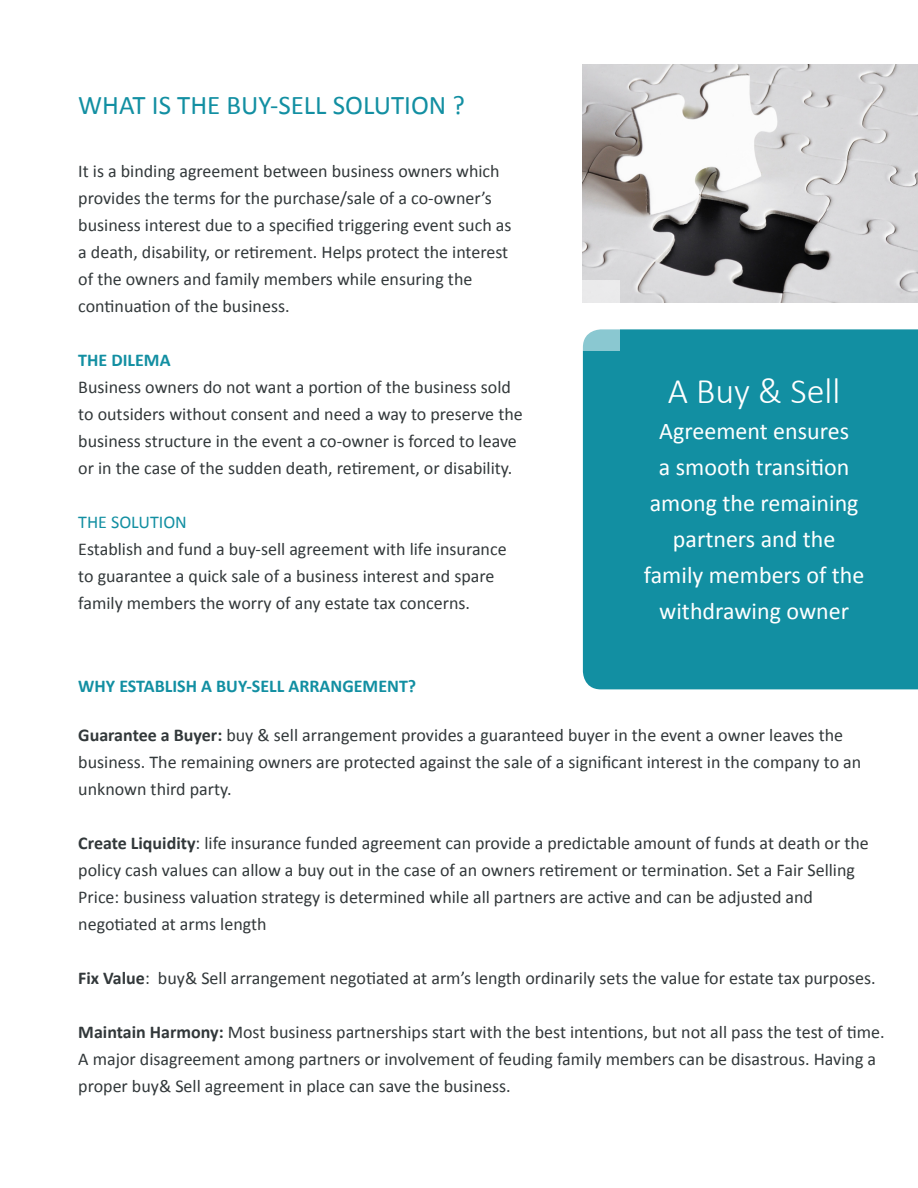
<style>
.page{position:relative;width:918px;height:1188px;background:#fff}
.page>*{position:absolute;margin:0;border:0;box-sizing:border-box;transform-origin:0 0}
.t1{font:300 36px "Calibri";color:#fff}
.t2{font:27px "Calibri";color:#128fa2}
.t3{font:24px/36px "Calibri";color:#fff;text-align:center}
.t4{font:18px/27px "Calibri";color:#32383a}
.t5{font:700 18px "Calibri";color:#128fa2}
.t6{font:18px "Calibri";color:#128fa2}
.s1{font-weight:700}
</style>
<div class="page">
<img style="left:582px;top:65px;width:335px;height:237px">
<div style="left:583px;top:329px;width:335px;height:360px;background:#128fa2"></div>
<svg style="left:582px;top:280px;width:38px;height:71px"></svg>
<h2 class="t2" style="left:78px;top:88px;width:388px">WHAT IS THE BUY-SELL SOLUTION ?</h2>
<p class="t4" style="left:78px;top:157px;width:435px">It is a binding agreement between business owners which provides the terms for the purchase/sale of a co-owner’s business interest due to a specified triggering event such as a death, disability, or retirement. Helps protect the interest of the owners and family members while ensuring the continuation of the business.</p>
<p class="t5" style="left:78px;top:348px;width:94px">THE DILEMA</p>
<p class="t4" style="left:78px;top:373px;width:446px">Business owners do not want a portion of the business sold to outsiders without consent and need a way to preserve the business structure in the event a co-owner is forced to leave or in the case of the sudden death, retirement, or disability.</p>
<p class="t6" style="left:78px;top:510px;width:110px">THE SOLUTION</p>
<p class="t4" style="left:78px;top:535px;width:430px">Establish and fund a buy-sell agreement with life insurance to guarantee a quick sale of a business interest and spare family members the worry of any estate tax concerns.</p>
<h1 class="t1" style="left:668px;top:369px;width:174px">A Buy &amp; Sell</h1>
<h3 class="t3" style="left:644px;top:413px;width:222px">Agreement ensures<br>a smooth transition among the remaining partners and the family members of the withdrawing owner</h3>
<p class="t5" style="left:78px;top:675px;width:339px">WHY ESTABLISH A BUY-SELL ARRANGEMENT?</p>
<p class="t4" style="left:78px;top:721px;width:785px"><span class="s1">Guarantee a Buyer:</span> buy &amp; sell arrangement provides a guaranteed buyer in the event a owner leaves the business. The remaining owners are protected against the sale of a significant interest in the company to an unknown third party.</p>
<p class="t4" style="left:78px;top:829px;width:792px"><span class="s1">Create Liquidity</span>: life insurance funded agreement can provide a predictable amount of funds at death or the policy cash values can allow a buy out in the case of an owners retirement or termination. Set a Fair Selling Price: business valuation strategy is determined while all partners are active and can be adjusted and negotiated at arms length</p>
<p class="t4" style="left:78px;top:964px;width:799px"><span class="s1">Fix Value</span>: buy&amp; Sell arrangement negotiated at arm’s length ordinarily sets the value for estate tax purposes.</p>
<p class="t4" style="left:78px;top:1018px;width:808px"><span class="s1">Maintain Harmony:</span> Most business partnerships start with the best intentions, but not all pass the test of time.<br>A major disagreement among partners or involvement of feuding family members can be disastrous. Having a proper buy&amp; Sell agreement in place can save the business.</p>
</div>
